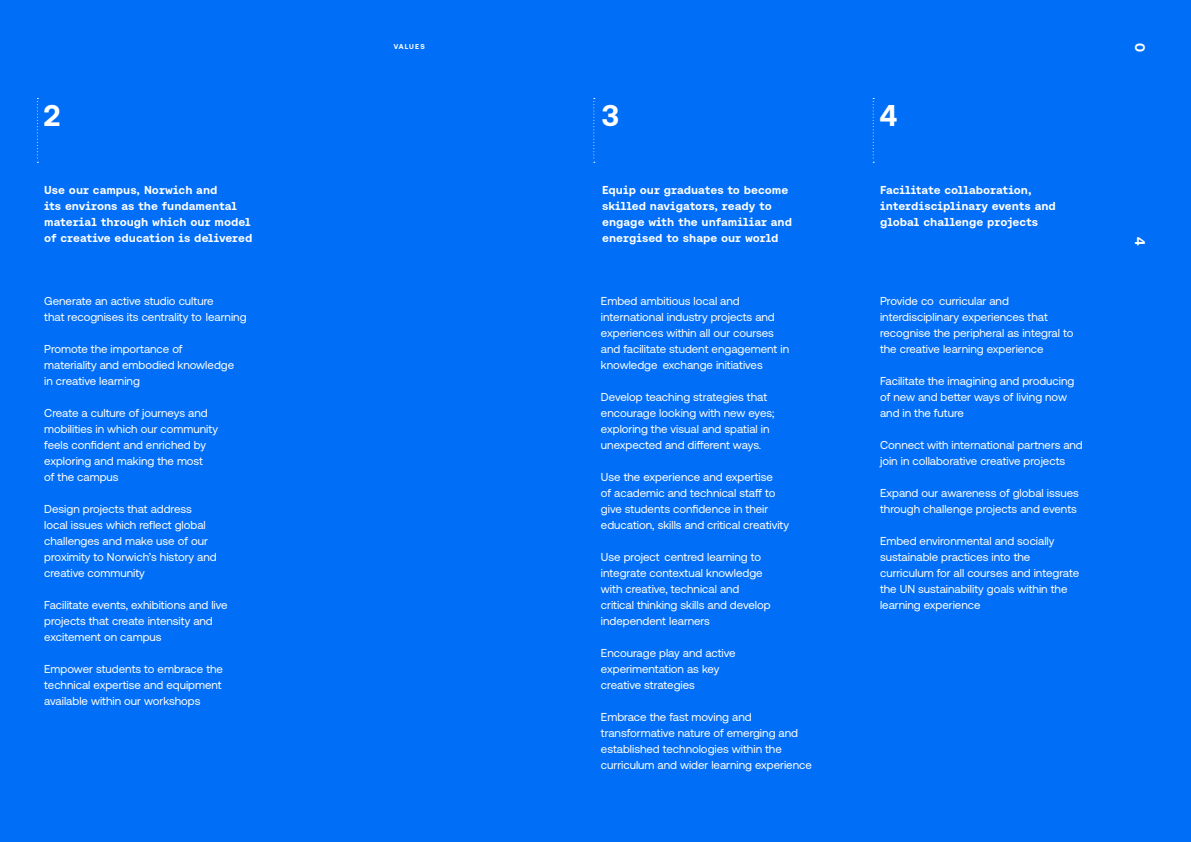
<style>
.page{position:relative;width:1191px;height:842px;background:#006ef6}
.page>*{position:absolute;margin:0;border:0;box-sizing:border-box;transform-origin:0 0}
.t1{font:700 30px "Aeonik Fono";color:#fff}
.t2{font:700 14px "Aeonik Pro";color:#fff}
.t3{font:11.5px/16px "Aeonik Pro";color:#fff}
.t4{font:700 11.5px/16px "Aeonik Fono";color:#fff}
.t5{font:700 7px "Aeonik Pro";letter-spacing:.17em;color:#fff}
</style>
<div class="page">
<svg style="left:37px;top:98px;width:1px;height:65px"></svg>
<svg style="left:593px;top:98px;width:2px;height:65px"></svg>
<svg style="left:872px;top:98px;width:2px;height:65px"></svg>
<h3 class="t1" style="left:44px;top:98px;width:19px">2</h3>
<p class="t4" style="left:44px;top:182px;width:210px">Use our campus, Norwich and<br>its environs as the fundamental material through which our model of creative education is delivered</p>
<p class="t3" style="left:44px;top:293px;width:204px">Generate an active studio culture<br>that recognises its centrality to learning</p>
<p class="t3" style="left:44px;top:341px;width:191px">Promote the importance of materiality and embodied knowledge in creative learning</p>
<p class="t3" style="left:44px;top:405px;width:175px">Create a culture of journeys and mobilities in which our community feels confdent and enriched by exploring and making the most<br>of the campus</p>
<p class="t3" style="left:44px;top:501px;width:174px">Design projects that address local issues which reflect global challenges and make use of our proximity to Norwich’s history and creative community</p>
<p class="t3" style="left:44px;top:597px;width:185px">Facilitate events, exhibitions and live projects that create intensity and excitement on campus</p>
<p class="t3" style="left:44px;top:661px;width:180px;text-align:justify">Empower students to embrace the technical expertise and equipment available within our workshops</p>
<p class="t5" style="left:394px;top:43px;width:33px">VALUES</p>
<h3 class="t1" style="left:601px;top:98px;width:20px">3</h3>
<p class="t4" style="left:602px;top:182px;width:191px">Equip our graduates to become skilled navigators, ready to engage with the unfamiliar and energised to shape our world</p>
<p class="t3" style="left:601px;top:293px;width:190px">Embed ambitious local and international industry projects and experiences within all our courses and facilitate student engagement in knowledge exchange initiatives</p>
<p class="t3" style="left:601px;top:389px;width:175px">Develop teaching strategies that encourage looking with new eyes; exploring the visual and spatial in unexpected and diferent ways.</p>
<p class="t3" style="left:601px;top:469px;width:190px">Use the experience and expertise<br>of academic and technical staf to give students confdence in their education, skills and critical creativity</p>
<p class="t3" style="left:601px;top:549px;width:171px">Use project centred learning to integrate contextual knowledge with creative, technical and critical thinking skills and develop independent learners</p>
<p class="t3" style="left:601px;top:645px;width:136px">Encourage play and active experimentation as key creative strategies</p>
<p class="t3" style="left:601px;top:709px;width:212px">Embrace the fast moving and transformative nature of emerging and established technologies within the curriculum and wider learning experience</p>
<h3 class="t1" style="left:879px;top:98px;width:20px">4</h3>
<h4 class="t4" style="left:880px;top:182px;width:177px">Facilitate collaboration, interdisciplinary events and global challenge projects</h4>
<p class="t3" style="left:880px;top:293px;width:195px">Provide co curricular and interdisciplinary experiences that recognise the peripheral as integral to the creative learning experience</p>
<p class="t3" style="left:880px;top:373px;width:196px">Facilitate the imagining and producing of new and beter ways of living now and in the future</p>
<p class="t3" style="left:880px;top:437px;width:204px">Connect with international partners and join in collaborative creative projects</p>
<p class="t3" style="left:880px;top:485px;width:200px">Expand our awareness of global issues through challenge projects and events</p>
<p class="t3" style="left:880px;top:533px;width:201px">Embed environmental and socially sustainable practices into the curriculum for all courses and integrate the UN sustainability goals within the learning experience</p>
<p class="t2" style="left:1148px;top:43px;width:11px;rotate:90deg">0</p>
<p class="t2" style="left:1148px;top:237px;width:10px;rotate:90deg">4</p>
</div>
